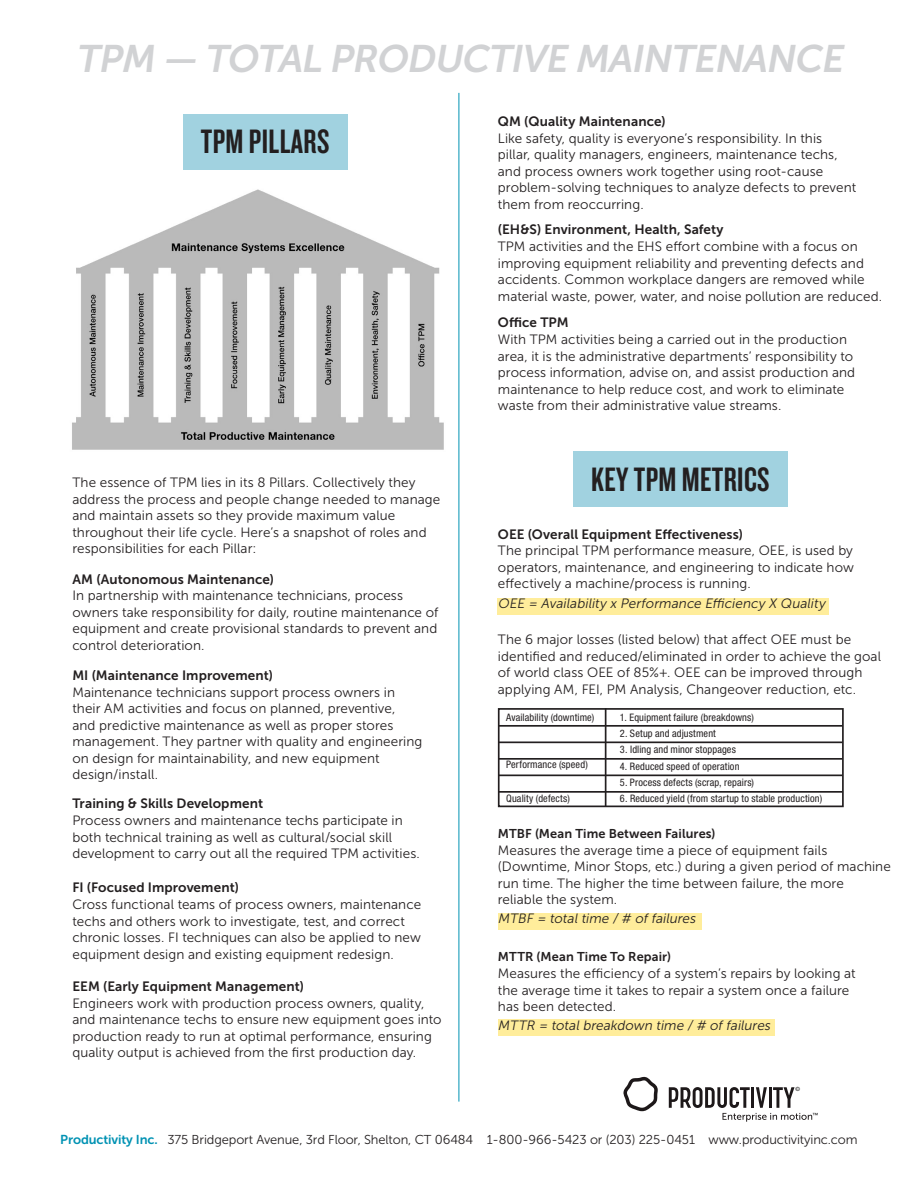
<style>
.page{position:relative;width:918px;height:1188px;background:#fff}
.page>*{position:absolute;margin:0;border:0;box-sizing:border-box;transform-origin:0 0}
.Body_Text{font:italic 38.25px "Museo Sans 700";color:#d1d2d4}
.Body_Text-2{font:35.25px "Knockout 48 Featherweight";letter-spacing:.01em;color:#231f20}
.t1{font:13.5px/16.5px "Museo Sans 300";letter-spacing:.005em;color:#231f20}
.t2{font:13.5px "Museo Sans 700";letter-spacing:.01em;color:#231f20}
.t3{font:italic 13.5px "Museo Sans 300";color:#231f20}
.t4{font:12.9px "Museo Sans 300";letter-spacing:-.01em;color:#231f20}
.t5{font:12.75px "Museo Sans 700";letter-spacing:.01em;color:#231f20}
.t6{font:condensed 10.35px "Helvetica Neue LT Std";letter-spacing:.015em;color:#231f20}
.t7{font:5.7px "Helvetica Neue";color:#000}
.s1{font-family:"Museo Sans 700";color:#0092b3}
</style>
<div class="page">
<div style="left:184px;top:114px;width:164px;height:55px;background:#a1d2e0"></div>
<div style="left:574px;top:452px;width:214px;height:55px;background:#a1d2e0"></div>
<hr style="left:459px;top:93px;width:1px;height:1009px;background:#0092b3">
<svg style="left:623px;top:1077px;width:35px;height:34px"></svg>
<svg style="left:669px;top:1087px;width:143px;height:35px"></svg>
<img style="left:72px;top:189px;width:372px;height:261px">
<div style="left:498px;top:598px;width:331px;height:16px;background:#ffed9b"></div>
<div style="left:498px;top:913px;width:203px;height:17px;background:#ffed9b"></div>
<div style="left:498px;top:1019px;width:276px;height:17px;background:#ffed9b"></div>
<div style="left:498px;top:708px;width:346px;height:99px;border:2px solid #231f20"></div>
<hr style="left:499px;top:725px;width:343px;height:2px;background:#231f20">
<hr style="left:499px;top:758px;width:343px;height:2px;background:#231f20">
<hr style="left:499px;top:791px;width:343px;height:2px;background:#231f20">
<hr style="left:499px;top:741px;width:343px;height:2px;background:#231f20">
<hr style="left:499px;top:775px;width:343px;height:1px;background:#231f20">
<hr style="left:605px;top:708px;width:1px;height:99px;background:#231f20">
<p class="Body_Text" style="left:76px;top:37px;width:776px">TPM — TOTAL PRODUCTIVE MAINTENANCE</p>
<p class="Body_Text-2" style="left:201px;top:120px;width:130px">TPM PILLARS</p>
<p class="t1" style="left:72px;top:474px;width:370px">The essence of TPM lies in its 8 Pillars. Collectively they address the process and people change needed to manage and maintain assets so they provide maximum value throughout their life cycle. Here’s a snapshot of roles and responsibilities for each Pillar:</p>
<p class="t1" style="left:72px;top:588px;width:368px">In partnership with maintenance technicians, process owners take responsibility for daily, routine maintenance of equipment and create provisional standards to prevent and control deterioration.</p>
<p class="t2" style="left:72px;top:571px;width:203px">AM (Autonomous Maintenance)</p>
<p class="t2" style="left:72px;top:667px;width:202px">MI (Maintenance Improvement)</p>
<p class="t1" style="left:72px;top:684px;width:352px">Maintenance technicians support process owners in their AM activities and focus on planned, preventive,<br>and predictive maintenance as well as proper stores management. They partner with quality and engineering on design for maintainability, and new equipment design/install.</p>
<p class="t2" style="left:72px;top:796px;width:192px">Training &amp; Skills Development</p>
<p class="t1" style="left:72px;top:812px;width:349px">Process owners and maintenance techs participate in both technical training as well as cultural/social skill development to carry out all the required TPM activities.</p>
<p class="t2" style="left:72px;top:880px;width:168px">FI (Focused Improvement)</p>
<p class="t1" style="left:72px;top:896px;width:350px">Cross functional teams of process owners, maintenance techs and others work to investigate, test, and correct chronic losses. FI techniques can also be applied to new equipment design and existing equipment redesign.</p>
<p class="t2" style="left:72px;top:979px;width:233px">EEM (Early Equipment Management)</p>
<p class="t1" style="left:72px;top:995px;width:371px">Engineers work with production process owners, quality, and maintenance techs to ensure new equipment goes into production ready to run at optimal performance, ensuring quality output is achieved from the first production day.</p>
<p class="t2" style="left:498px;top:114px;width:169px">QM (Quality Maintenance)</p>
<p class="t1" style="left:498px;top:130px;width:360px">Like safety, quality is everyone’s responsibility. In this pillar, quality managers, engineers, maintenance techs, and process owners work together using root-cause problem-solving techniques to analyze defects to prevent them from reoccurring.</p>
<p class="t2" style="left:498px;top:222px;width:227px">(EH&amp;S) Environment, Health, Safety</p>
<p class="t1" style="left:498px;top:238px;width:386px">TPM activities and the EHS effort combine with a focus on improving equipment reliability and preventing defects and accidents. Common workplace dangers are removed while material waste, power, water, and noise pollution are reduced.</p>
<p class="t2" style="left:498px;top:315px;width:72px">Office TPM</p>
<p class="t1" style="left:498px;top:331px;width:359px">With TPM activities being a carried out in the production area, it is the administrative departments’ responsibility to process information, advise on, and assist production and maintenance to help reduce cost, and work to eliminate waste from their administrative value streams.</p>
<p class="Body_Text-2" style="left:591px;top:458px;width:180px">KEY TPM METRICS</p>
<p class="t2" style="left:498px;top:526px;width:247px">OEE (Overall Equipment Effectiveness)</p>
<p class="t1" style="left:498px;top:542px;width:358px;text-align:justify">The principal TPM performance measure, OEE, is used by operators, maintenance, and engineering to indicate how effectively a machine/process is running.</p>
<p class="t3" style="left:498px;top:596px;width:329px">OEE = Availability x Performance Efficiency X Quality</p>
<p class="t1" style="left:498px;top:631px;width:385px">The 6 major losses (listed below) that affect OEE must be identified and reduced/eliminated in order to achieve the goal of world class OEE of 85%+. OEE can be improved through applying AM, FEI, PM Analysis, Changeover reduction, etc.</p>
<p class="t6" style="left:506px;top:712px;width:90px">Availability (downtime)</p>
<p class="t6" style="left:506px;top:759px;width:83px">Performance (speed)</p>
<p class="t6" style="left:506px;top:792px;width:65px">Quality (defects)</p>
<p class="t6" style="left:620px;top:711px;width:135px">1. Equipment failure (breakdowns)</p>
<p class="t6" style="left:620px;top:727px;width:98px">2. Setup and adjustment</p>
<p class="t6" style="left:620px;top:744px;width:117px">3. Idling and minor stoppages</p>
<p class="t6" style="left:620px;top:760px;width:121px">4. Reduced speed of operation</p>
<p class="t6" style="left:620px;top:776px;width:136px">5. Process defects (scrap, repairs)</p>
<p class="t6" style="left:620px;top:792px;width:204px">6. Reduced yield (from startup to stable production)</p>
<p class="t5" style="left:498px;top:826px;width:219px">MTBF (Mean Time Between Failures)</p>
<p class="t1" style="left:498px;top:842px;width:395px">Measures the average time a piece of equipment fails (Downtime, Minor Stops, etc.) during a given period of machine run time. The higher the time between failure, the more reliable the system.</p>
<p class="t3" style="left:498px;top:911px;width:202px">MTBF = total time / # of failures</p>
<p class="t5" style="left:498px;top:950px;width:175px">MTTR (Mean Time To Repair)</p>
<p class="t1" style="left:498px;top:965px;width:359px">Measures the efficiency of a system’s repairs by looking at the average time it takes to repair a system once a failure has been detected.</p>
<p class="t3" style="left:498px;top:1018px;width:277px">MTTR = total breakdown time / # of failures</p>
<p class="t7" style="left:796px;top:1086px;width:6px">©</p>
<p class="t7" style="left:812px;top:1111px;width:7px">™</p>
<p class="t4" style="left:60px;top:1133px;width:799px"><span class="s1">Productivity Inc.</span> 375 Bridgeport Avenue, 3rd Floor, Shelton, CT 06484 1-800-966-5423 or (203) 225-0451 www.productivityinc.com</p>
</div>
